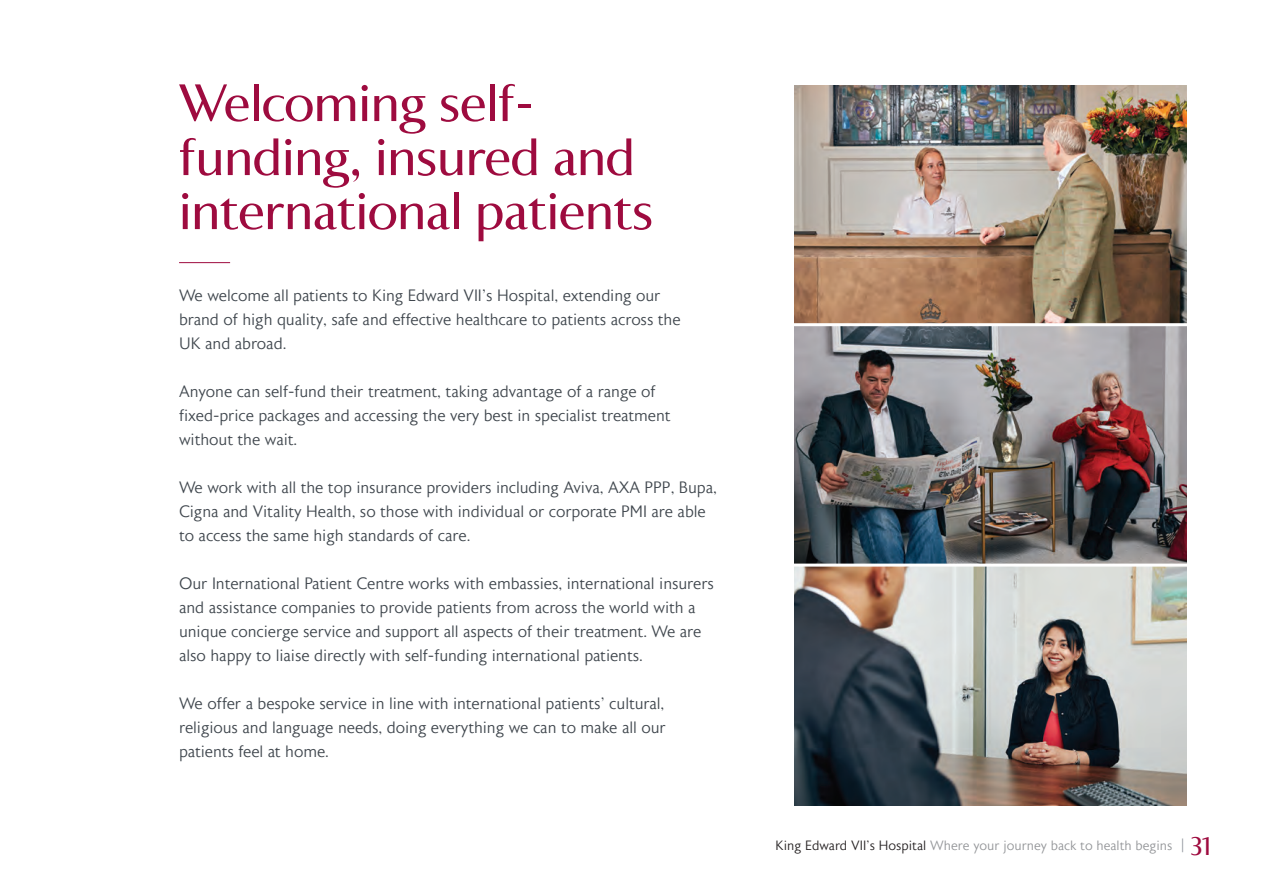
<style>
.page{position:relative;width:1263px;height:893px;background:#fff}
.page>*{position:absolute;margin:0;border:0;box-sizing:border-box;transform-origin:0 0}
.t1{font:52.5px/54px "Agnes Sans";letter-spacing:.005em;color:#9e0b3f}
.t2{font:300 16.5px/24px "Astoria Sans";letter-spacing:-.005em;color:#3f464d}
.t3{font:300 13.5px "Astoria Sans";color:#939598}
.s1{color:#231f20}
.s2{font-weight:200;font-size:18px;color:#8e9299}
.s3{font-family:"Agnes Sans";font-weight:400;font-size:25.5px;color:#9e0b3f}
</style>
<div class="page">
<img style="left:794px;top:85px;width:392px;height:720px">
<hr style="left:789px;top:323px;width:411px;height:3px;background:#fff">
<hr style="left:789px;top:564px;width:404px;height:3px;background:#fff">
<hr style="left:179px;top:262px;width:51px;height:1px;background:#9e0b3f">
<h1 class="t1" style="left:179px;top:80px;width:476px">Welcoming self&shy;funding, insured and international patients</h1>
<p class="t2" style="left:179px;top:284px;width:503px">We welcome all patients to King Edward VII’s Hospital, extending our brand of high quality, safe and effective healthcare to patients across the<br>UK and abroad.</p>
<p class="t2" style="left:179px;top:380px;width:493px">Anyone can self-fund their treatment, taking advantage of a range of fixed-price packages and accessing the very best in specialist treatment without the wait.</p>
<p class="t2" style="left:179px;top:476px;width:539px">We work with all the top insurance providers including Aviva, AXA PPP, Bupa,<br>Cigna and Vitality Health, so those with individual or corporate PMI are able to access the same high standards of care.</p>
<p class="t2" style="left:179px;top:572px;width:536px">Our International Patient Centre works with embassies, international insurers and assistance companies to provide patients from across the world with a unique concierge service and support all aspects of their treatment. We are also happy to liaise directly with self-funding international patients.</p>
<p class="t2" style="left:179px;top:692px;width:488px;text-align:justify">We offer a bespoke service in line with international patients’ cultural, religious and language needs, doing everything we can to make all our patients feel at home.</p>
<p class="t3" style="left:775px;top:839px;width:437px"><span class="s1">King Edward VII’s Hospital</span> Where your journey back to health begins <span class="s2">|</span> <span class="s3">31</span></p>
</div>
